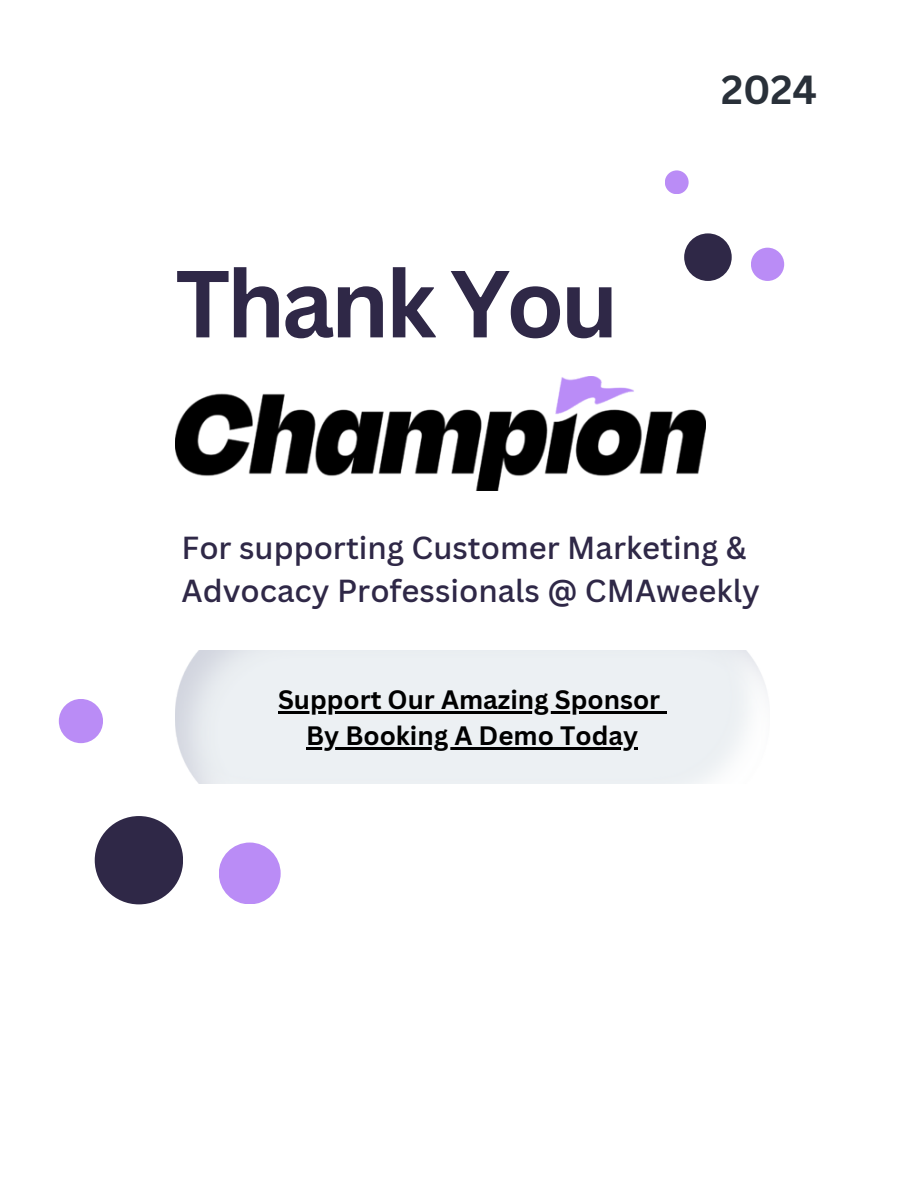
<style>
.page{position:relative;width:918px;height:1188px;background:#fff}
.page>*{position:absolute;margin:0;border:0;box-sizing:border-box;transform-origin:0 0}
.t1{font:700 93px "Canva Sans";letter-spacing:-.04em;color:#2f2847}
.t2{font:700 39.45px "Canva Sans";color:#293039}
.t3{font:500 31.05px/42.8px "Canva Sans";color:#2f2847}
.t4{font:700 25.95px "Canva Sans";color:#000}
</style>
<div class="page">
<img style="left:175px;top:650px;width:592px;height:133px">
<hr style="left:278px;top:711px;width:382px;height:2px;background:#000">
<svg style="left:660px;top:711px;width:6px;height:2px"></svg>
<hr style="left:306px;top:747px;width:332px;height:2px;background:#000">
<img style="left:175px;top:377px;width:530px;height:113px">
<div style="left:59px;top:699px;width:44px;height:44px;background:#ba8cf6;border-radius:50%"></div>
<div style="left:219px;top:843px;width:62px;height:61px;background:#ba8cf6;border-radius:50%"></div>
<div style="left:95px;top:816px;width:88px;height:88px;background:#2f2847;border-radius:50%"></div>
<div style="left:665px;top:170px;width:24px;height:24px;background:#ba8cf6;border-radius:50%"></div>
<div style="left:751px;top:248px;width:33px;height:33px;background:#ba8cf6;border-radius:50%"></div>
<div style="left:684px;top:233px;width:48px;height:48px;background:#2f2847;border-radius:50%"></div>
<h3 class="t1" style="left:175px;top:238px;width:445px">Thank You</h3>
<p class="t2" style="left:721px;top:62px;width:98px">2024</p>
<p class="t3" style="left:182px;top:526px;width:580px">For supporting Customer Marketing &amp;<br>Advocacy Professionals @ CMAweekly</p>
<h1 class="t4" style="left:278px;top:681px;width:384px">Support Our Amazing Sponsor</h1>
<p class="t4" style="left:306px;top:717px;width:333px">By Booking A Demo Today</p>
</div>
